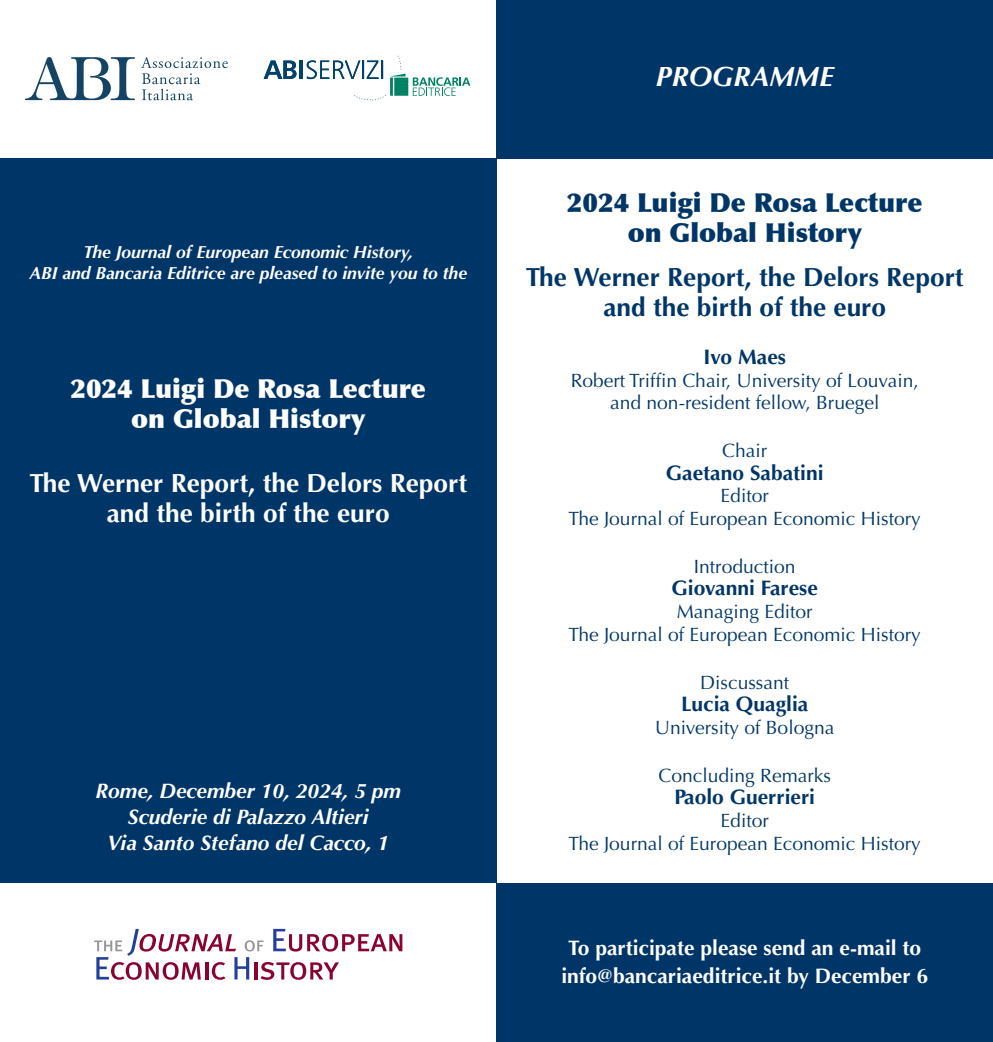
<style>
.page{position:relative;width:993px;height:1042px;background:#fff}
.page>*{position:absolute;margin:0;border:0;box-sizing:border-box;transform-origin:0 0}
.t1{font:italic 700 28px "Optima";color:#fff}
.t2{font:700 26.25px/29.8px "Optima";color:#003667;text-align:center}
.t3{font:700 26.25px/29.8px "Optima";color:#fff;text-align:center}
.t4{font:900 26.25px/29.8px "Optima";color:#003667;text-align:center}
.t5{font:900 26.25px/29.8px "Optima";color:#fff;text-align:center}
.t6{font:italic 700 21px/25.7px "Optima";color:#fff;text-align:center}
.t7{font:700 21px/28px "Optima";color:#fff;text-align:center}
.t8{font:700 21px "Optima";color:#003667}
.t9{font:19.25px/22.8px "Optima";color:#003667;text-align:center}
.t10{font:italic 700 17.5px/21px "Optima";color:#fff;text-align:center}
</style>
<div class="page">
<div style="left:0;top:159px;width:496px;height:724px;background:#003667"></div>
<svg style="left:94px;top:929px;width:308px;height:51px"></svg>
<svg style="left:263px;top:56px;width:207px;height:44px"></svg>
<svg style="left:25px;top:57px;width:110px;height:43px"></svg>
<svg style="left:141px;top:57px;width:87px;height:43px"></svg>
<div style="left:496px;top:0;width:496px;height:159px;background:#003667"></div>
<div style="left:496px;top:883px;width:496px;height:159px;background:#003667"></div>
<p class="t10" style="left:29px;top:242px;width:439px">The Journal of European Economic History,<br>ABI and Bancaria Editrice are pleased to invite you to the</p>
<h2 class="t5" style="left:70px;top:374px;width:357px">2024 Luigi De Rosa Lecture on Global History</h2>
<h2 class="t3" style="left:29px;top:469px;width:439px">The Werner Report, the Delors Report and the birth of the euro</h2>
<p class="t6" style="left:95px;top:778px;width:307px">Rome, December 10, 2024, 5 pm<br>Scuderie di Palazzo Altieri<br>Via Santo Stefano del Cacco, 1</p>
<h1 class="t1" style="left:655px;top:60px;width:179px">PROGRAMME</h1>
<h2 class="t4" style="left:566px;top:188px;width:357px">2024 Luigi De Rosa Lecture on Global History</h2>
<h2 class="t2" style="left:525px;top:263px;width:439px">The Werner Report, the Delors Report and the birth of the euro</h2>
<p class="t8" style="left:703px;top:344px;width:84px">Ivo Maes</p>
<p class="t9" style="left:570px;top:369px;width:349px">Robert Triffin Chair, University of Louvain, and non-resident fellow, Bruegel</p>
<p class="t9" style="left:722px;top:439px;width:46px">Chair</p>
<p class="t8" style="left:665px;top:460px;width:159px">Gaetano Sabatini</p>
<p class="t9" style="left:568px;top:485px;width:353px">Editor<br>The Journal of European Economic History</p>
<p class="t9" style="left:693px;top:555px;width:103px">Introduction</p>
<p class="t8" style="left:671px;top:576px;width:148px">Giovanni Farese</p>
<p class="t9" style="left:568px;top:600px;width:353px">Managing Editor<br>The Journal of European Economic History</p>
<p class="t9" style="left:700px;top:671px;width:90px">Discussant</p>
<p class="t8" style="left:680px;top:692px;width:129px">Lucia Quaglia</p>
<p class="t9" style="left:655px;top:716px;width:181px">University of Bologna</p>
<p class="t9" style="left:658px;top:764px;width:174px">Concluding Remarks</p>
<p class="t8" style="left:674px;top:785px;width:142px">Paolo Guerrieri</p>
<p class="t9" style="left:568px;top:809px;width:353px">Editor<br>The Journal of European Economic History</p>
<p class="t7" style="left:561px;top:934px;width:368px">To participate please send an e-mail to info@bancariaeditrice.it by December 6</p>
</div>
